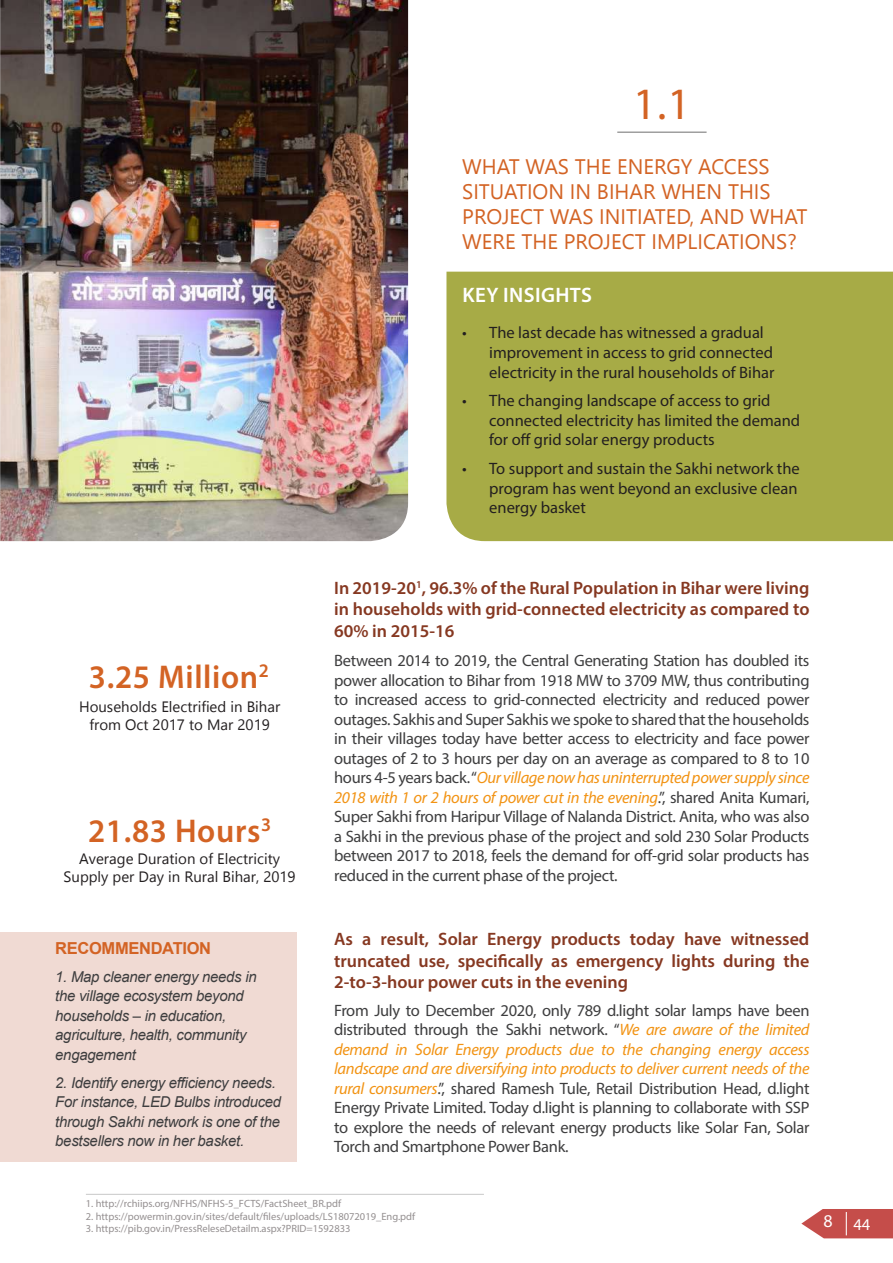
<style>
.page{position:relative;width:893px;height:1263px;background:#fff}
.page>*{position:absolute;margin:0;border:0;box-sizing:border-box;transform-origin:0 0}
.t1{font:45px "Myriad Pro";color:#d36324}
.t2{font:600 33px "Myriad Pro";letter-spacing:.02em;color:#d36324}
.t3{font:21px/25.2px "Nirmala UI";color:#d36324}
.t4{font:600 21px "Myriad Pro";letter-spacing:.02em;color:#fff}
.t5{font:600 18px/21.6px "Myriad Pro";color:#863821;text-align:justify}
.t6{font:16.5px/19.5px "Myriad Pro";letter-spacing:-.02em;color:#3e3e3f;text-align:justify}
.t7{font:16.5px/19.8px "Myriad Pro";color:#231f20}
.t8{font:700 16.5px "Arial";letter-spacing:-.02em;color:#d36324}
.t9{font:16.5px "Myriad Pro";color:#fff}
.t10{font:italic 15px/19.5px "Arial";letter-spacing:-.02em;color:#3e3e3f}
.t11{font:15px/18px "Gadugi";color:#231f20;text-align:center}
.t12{font:10.5px "Myriad Pro";color:#948f90}
.s1{font-style:italic;color:#f29313}
.s2{font-size:18px}
</style>
<div class="page">
<svg style="left:801px;top:1209px;width:92px;height:29px;background:#cc6461"></svg>
<hr style="left:617px;top:131px;width:90px;height:2px;background:#787878">
<div style="left:446px;top:272px;width:447px;height:269px;background:#a7ab46"></div>
<div style="left:0;top:932px;width:297px;height:230px;background:#f0dad3"></div>
<hr style="left:86px;top:1194px;width:398px;height:1px;background:#c8c8c8">
<img style="left:0;top:0;width:408px;height:541px">
<h1 class="t1" style="left:633px;top:76px;width:59px">1.1</h1>
<p class="t3" style="left:462px;top:152px;width:347px">WHAT WAS THE ENERGY ACCESS<br>SITUATION IN BIHAR WHEN THIS<br>PROJECT WAS INITIATED, AND WHAT<br>WERE THE PROJECT IMPLICATIONS?</p>
<p class="t4" style="left:462px;top:281px;width:131px">KEY INSIGHTS</p>
<p class="t7" style="left:489px;top:322px;width:287px;text-indent:-27px">• The last decade has witnessed a gradual improvement in access to grid connected electricity in the rural households of Bihar</p>
<p class="t7" style="left:489px;top:390px;width:313px;text-indent:-27px">• The changing landscape of access to grid connected electricity has limited the demand for off grid solar energy products</p>
<p class="t7" style="left:489px;top:458px;width:312px;text-indent:-27px">• To support and sustain the Sakhi network the program has went beyond an exclusive clean energy basket</p>
<h2 class="t2" style="left:89px;top:656px;width:181px">3.25 Million<sup>2</sup></h2>
<p class="t11" style="left:79px;top:698px;width:203px">Households Electrified in Bihar from Oct 2017 to Mar 2019</p>
<h2 class="t2" style="left:88px;top:810px;width:185px">21.83 Hours<sup>3</sup></h2>
<p class="t11" style="left:64px;top:850px;width:234px">Average Duration of Electricity<br>Supply per Day in Rural Bihar, 2019</p>
<p class="t5" style="left:334px;top:576px;width:477px">In 2019-20<sup>1</sup>, 96.3% of the Rural Population in Bihar were living in households with grid-connected electricity as compared to 60% in 2015-16</p>
<p class="t6" style="left:334px;top:650px;width:477px">Between 2014 to 2019, the Central Generating Station has doubled its power allocation to Bihar from 1918 MW to 3709 MW, thus contributing to increased access to grid-connected electricity and reduced power outages. Sakhis and Super Sakhis we spoke to shared that the households in their villages today have better access to electricity and face power outages of 2 to 3 hours per day on an average as compared to 8 to 10 hours 4-5 years back. “<span class="s1">Our village now has uninterrupted power supply since 2018 with 1 or 2 hours of power cut in the evening</span>.”, shared Anita Kumari, Super Sakhi from Haripur Village of Nalanda District. Anita, who was also a Sakhi in the previous phase of the project and sold 230 Solar Products between 2017 to 2018, feels the demand for off-grid solar products has reduced in the current phase of the project.</p>
<p class="t8" style="left:55px;top:936px;width:157px">RECOMMENDATION</p>
<p class="t10" style="left:55px;top:967px;width:203px">1. Map cleaner energy needs in the village ecosystem beyond households – in education, agriculture, health, community engagement</p>
<p class="t10" style="left:55px;top:1073px;width:228px">2. Identify energy efficiency needs.<br>For instance, LED Bulbs introduced through Sakhi network is one of the bestsellers now in her basket.</p>
<p class="t5" style="left:334px;top:928px;width:477px">As a result, Solar Energy products today have witnessed truncated use, specifically as emergency lights during the 2-to-3-hour power cuts in the evening</p>
<p class="t6" style="left:334px;top:1000px;width:477px">From July to December 2020, only 789 d.light solar lamps have been distributed through the Sakhi network. “<span class="s1">We are aware of the limited demand in Solar Energy products due to the changing energy access landscape and are diversifying into products to deliver current needs of the rural consumers</span>.”, shared Ramesh Tule, Retail Distribution Head, d.light Energy Private Limited. Today d.light is planning to collaborate with SSP to explore the needs of relevant energy products like Solar Fan, Solar Torch and Smartphone Power Bank.</p>
<p class="t12" style="left:86px;top:1197px;width:257px">1. http://rchiips.org/NFHS/NFHS-5_FCTS/FactSheet_BR.pdf</p>
<p class="t12" style="left:86px;top:1210px;width:331px">2. https://powermin.gov.in/sites/default/files/uploads/LS18072019_Eng.pdf</p>
<p class="t12" style="left:86px;top:1222px;width:266px">3. https://pib.gov.in/PressReleseDetailm.aspx?PRID=1592833</p>
<p class="t9" style="left:823px;top:1214px;width:48px"><span class="s2">8</span> 44</p>
</div>
